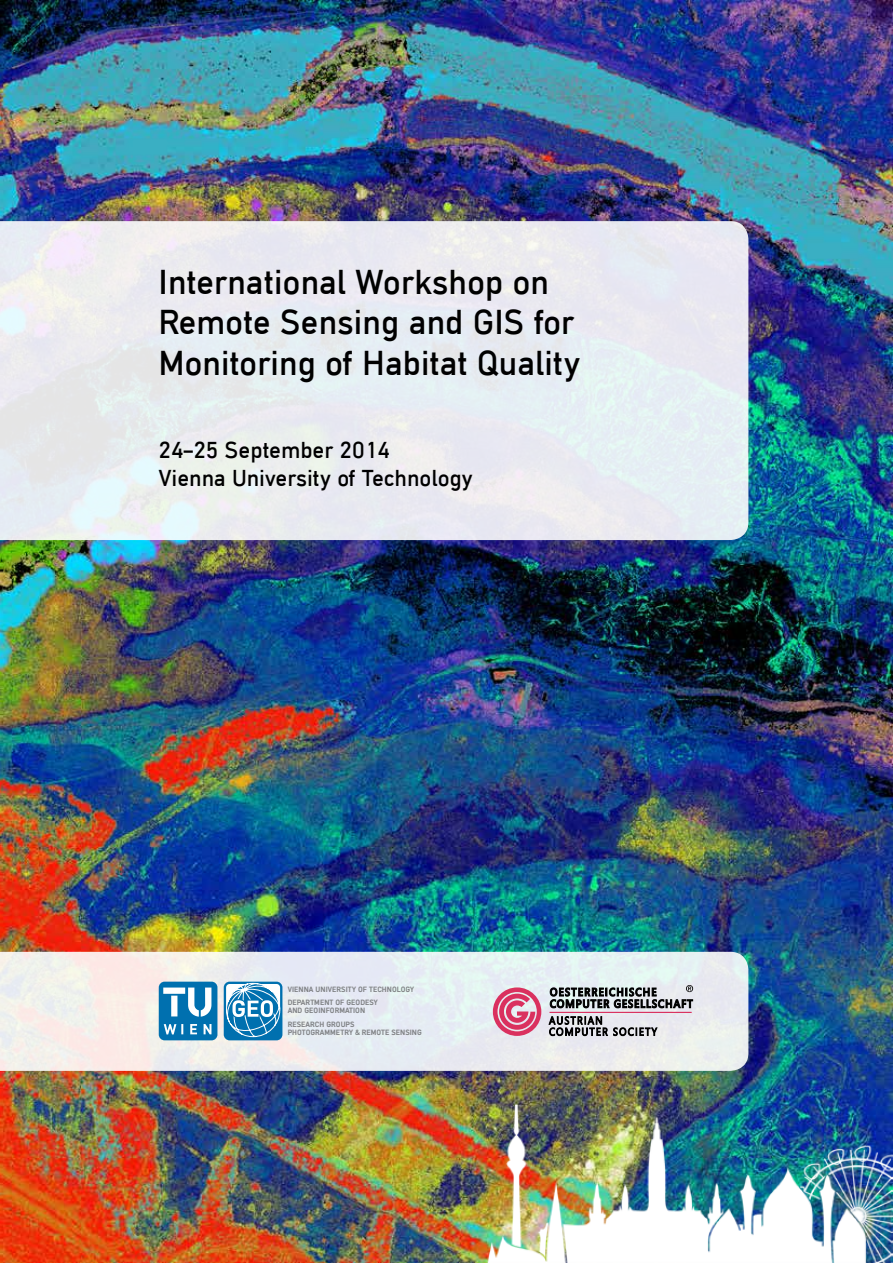
<style>
.page{position:relative;width:893px;height:1263px;background:#fff}
.page>*{position:absolute;margin:0;border:0;box-sizing:border-box;transform-origin:0 0}
.t1{font:36px/40.5px "TU Headline";letter-spacing:.025em;color:#000}
.t2{font:24px/28.8px "TU Headline";letter-spacing:.025em;color:#000}
.t3{font:700 8.1px/8.6px "TU Headline";letter-spacing:.01em;color:#808285}
</style>
<div class="page">
<img style="left:0;top:0;width:893px;height:1263px">
<img style="left:210px;top:1093px;width:683px;height:170px">
<svg style="left:0;top:221px;width:748px;height:319px;background:#e8ebf0"></svg>
<svg style="left:0;top:952px;width:748px;height:119px;background:#ebecee"></svg>
<div style="left:224px;top:982px;width:58px;height:58px;background:#0070af;border-radius:6px"></div>
<svg style="left:223px;top:982px;width:59px;height:55px"></svg>
<svg style="left:159px;top:982px;width:58px;height:58px"></svg>
<hr style="left:549px;top:1012px;width:143px;height:1px;background:#da315f">
<svg style="left:549px;top:1016px;width:108px;height:20px;background:#9b9ca0"></svg>
<svg style="left:493px;top:987px;width:48px;height:49px;background:#df84a0"></svg>
<svg style="left:550px;top:985px;width:143px;height:23px;background:#878b8e"></svg>
<h1 class="t1" style="left:159px;top:261px;width:423px">International Workshop on<br>Remote Sensing and GIS for<br>Monitoring of Habitat Quality</h1>
<h2 class="t2" style="left:159px;top:435px;width:315px">24–25 September 2014<br>Vienna University of Technology</h2>
<p class="t3" style="left:288px;top:985px;width:128px">VIENNA UNIVERSITY OF TECHNOLOGY</p>
<p class="t3" style="left:288px;top:998px;width:92px">DEPARTMENT OF GEODESY<br>AND GEOINFORMATION</p>
<p class="t3" style="left:288px;top:1020px;width:136px">RESEARCH GROUPS<br>PHOTOGRAMMETRY &amp; REMOTE SENSING</p>
</div>
